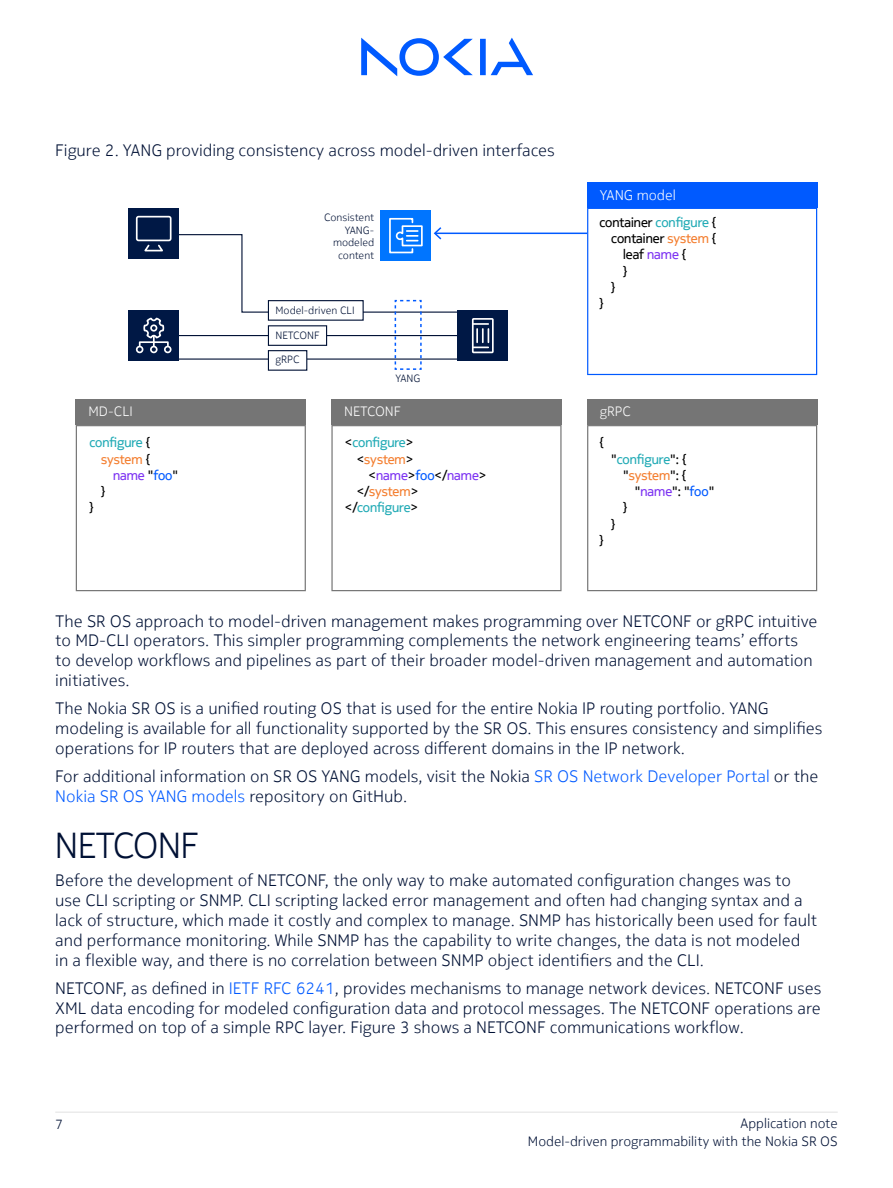
<style>
.page{position:relative;width:893px;height:1188px;background:#fff}
.page>*{position:absolute;margin:0;border:0;box-sizing:border-box;transform-origin:0 0}
.t1{font:300 36px "Nokia Pure Headline";color:#001135}
.t2{font:300 16.5px/19.8px "Nokia Pure Text";color:#001135}
.t3{font:300 14.1px "Nokia Pure Text";color:#fff}
.t4{font:13.5px "Nokia Pure Headline";color:#000}
.t5{font:300 13.5px/18.6px "Nokia Pure Text";color:#001135;text-align:right}
.t6{font:13.5px "Nokia Pure Headline";letter-spacing:-.005em;color:#23abb6}
.t7{font:13.5px "Nokia Pure Headline";letter-spacing:-.005em;color:#f47f31}
.t8{font:13.5px "Nokia Pure Headline";color:#7d33f2}
.t9{font:300 13.5px "Nokia Pure Text";letter-spacing:-.005em;color:#fff}
.t10{font:300 10.5px/12.6px "Nokia Pure Text";color:#001135;text-align:right}
.s1{color:#23abb6}
.s2{color:#f47f31}
.s3{color:#7d33f2}
.s4{color:#000}
.s5{color:#005aff}
</style>
<div class="page">
<hr style="left:55px;top:1112px;width:783px;height:1px;background:#ebebeb">
<svg style="left:361px;top:38px;width:172px;height:38px"></svg>
<svg style="left:76px;top:425px;width:230px;height:166px"></svg>
<div style="left:76px;top:399px;width:230px;height:26px;background:#757575"></div>
<svg style="left:331px;top:425px;width:231px;height:166px"></svg>
<div style="left:331px;top:399px;width:231px;height:26px;background:#757575"></div>
<svg style="left:587px;top:425px;width:230px;height:166px"></svg>
<div style="left:587px;top:399px;width:230px;height:26px;background:#757575"></div>
<svg style="left:587px;top:208px;width:230px;height:167px"></svg>
<div style="left:587px;top:182px;width:230px;height:26px;background:#005aff"></div>
<hr style="left:435px;top:233px;width:152px;height:1px;background:#005aff">
<div style="left:457px;top:310px;width:51px;height:51px;background:#001845"></div>
<div style="left:472px;top:318px;width:22px;height:35px;border:2px solid #fff"></div>
<svg style="left:473px;top:323px;width:16px;height:25px"></svg>
<div style="left:128px;top:208px;width:51px;height:51px;background:#001845"></div>
<div style="left:128px;top:310px;width:51px;height:51px;background:#001845"></div>
<div style="left:381px;top:210px;width:50px;height:51px;background:#0075ff"></div>
<svg style="left:135px;top:214px;width:325px;height:157px"></svg>
<p class="t2" style="left:55px;top:141px;width:501px">Figure 2. YANG providing consistency across model-driven interfaces</p>
<p class="t10" style="left:324px;top:211px;width:52px">Consistent<br>YANG&shy;modeled content</p>
<p class="t10" style="left:275px;top:304px;width:81px">Model-driven CLI</p>
<p class="t10" style="left:275px;top:329px;width:46px">NETCONF</p>
<p class="t10" style="left:275px;top:353px;width:26px">gRPC</p>
<p class="t10" style="left:395px;top:372px;width:26px">YANG</p>
<p class="t3" style="left:600px;top:186px;width:77px">YANG model</p>
<p class="t4" style="left:599px;top:214px;width:118px">container <span class="s1">configure</span> {</p>
<p class="t4" style="left:611px;top:230px;width:106px">container <span class="s2">system</span> {</p>
<p class="t4" style="left:623px;top:246px;width:65px">leaf <span class="s3">name</span> {</p>
<p class="t4" style="left:623px;top:262px;width:6px">}</p>
<p class="t4" style="left:611px;top:279px;width:6px">}</p>
<p class="t4" style="left:599px;top:295px;width:6px">}</p>
<p class="t9" style="left:89px;top:402px;width:46px">MD-CLI</p>
<p class="t9" style="left:344px;top:402px;width:58px">NETCONF</p>
<p class="t9" style="left:600px;top:402px;width:33px">gRPC</p>
<p class="t6" style="left:89px;top:434px;width:62px">configure <span class="s4">{</span></p>
<p class="t7" style="left:101px;top:450px;width:50px">system <span class="s4">{</span></p>
<p class="t8" style="left:113px;top:467px;width:67px">name <span class="s4">"</span><span class="s5">foo</span><span class="s4">"</span></p>
<p class="t4" style="left:101px;top:483px;width:6px">}</p>
<p class="t4" style="left:89px;top:499px;width:6px">}</p>
<p class="t6" style="left:345px;top:434px;width:70px"><span class="s4">&lt;</span>configure<span class="s4">&gt;</span></p>
<p class="t7" style="left:357px;top:450px;width:58px"><span class="s4">&lt;</span>system<span class="s4">&gt;</span></p>
<p class="t8" style="left:369px;top:467px;width:119px"><span class="s4">&lt;</span>name<span class="s4">&gt;</span><span class="s5">foo</span><span class="s4">&lt;/</span>name<span class="s4">&gt;</span></p>
<p class="t7" style="left:357px;top:483px;width:63px"><span class="s4">&lt;/</span>system<span class="s4">&gt;</span></p>
<p class="t6" style="left:345px;top:499px;width:75px"><span class="s4">&lt;/</span>configure<span class="s4">&gt;</span></p>
<p class="t4" style="left:599px;top:434px;width:6px">{</p>
<p class="t4" style="left:599px;top:532px;width:6px">}</p>
<p class="t6" style="left:611px;top:450px;width:76px"><span class="s4">"</span>configure<span class="s4">": {</span></p>
<p class="t7" style="left:623px;top:467px;width:65px"><span class="s4">"</span>system<span class="s4">": {</span></p>
<p class="t4" style="left:635px;top:483px;width:81px">"<span class="s3">name</span>": "<span class="s5">foo</span>"</p>
<p class="t4" style="left:623px;top:499px;width:6px">}</p>
<p class="t4" style="left:611px;top:515px;width:6px">}</p>
<p class="t2" style="left:55px;top:611px;width:764px">The SR OS approach to model-driven management makes programming over NETCONF or gRPC intuitive to MD-CLI operators. This simpler programming complements the network engineering teams’ efforts to develop workflows and pipelines as part of their broader model-driven management and automation initiatives.</p>
<p class="t2" style="left:55px;top:699px;width:769px">The Nokia SR OS is a unified routing OS that is used for the entire Nokia IP routing portfolio. YANG modeling is available for all functionality supported by the SR OS. This ensures consistency and simplifies operations for IP routers that are deployed across different domains in the IP network.</p>
<p class="t2" style="left:55px;top:766px;width:765px">For additional information on SR OS YANG models, visit the Nokia <span class="s5">SR OS Network Developer Portal</span> or the<br><span class="s5">Nokia SR OS YANG models</span> repository on GitHub.</p>
<h1 class="t1" style="left:55px;top:823px;width:145px">NETCONF</h1>
<p class="t2" style="left:55px;top:871px;width:763px">Before the development of NETCONF, the only way to make automated configuration changes was to use CLI scripting or SNMP. CLI scripting lacked error management and often had changing syntax and a lack of structure, which made it costly and complex to manage. SNMP has historically been used for fault and performance monitoring. While SNMP has the capability to write changes, the data is not modeled in a flexible way, and there is no correlation between SNMP object identifiers and the CLI.</p>
<p class="t2" style="left:55px;top:978px;width:768px;text-align:justify">NETCONF, as defined in <span class="s5">IETF RFC 6241</span>, provides mechanisms to manage network devices. NETCONF uses XML data encoding for modeled configuration data and protocol messages. The NETCONF operations are performed on top of a simple RPC layer. Figure 3 shows a NETCONF communications workflow.</p>
<p class="t5" style="left:55px;top:1115px;width:9px">7</p>
<p class="t5" style="left:528px;top:1113px;width:311px">Application note<br>Model-driven programmability with the Nokia SR OS</p>
</div>
